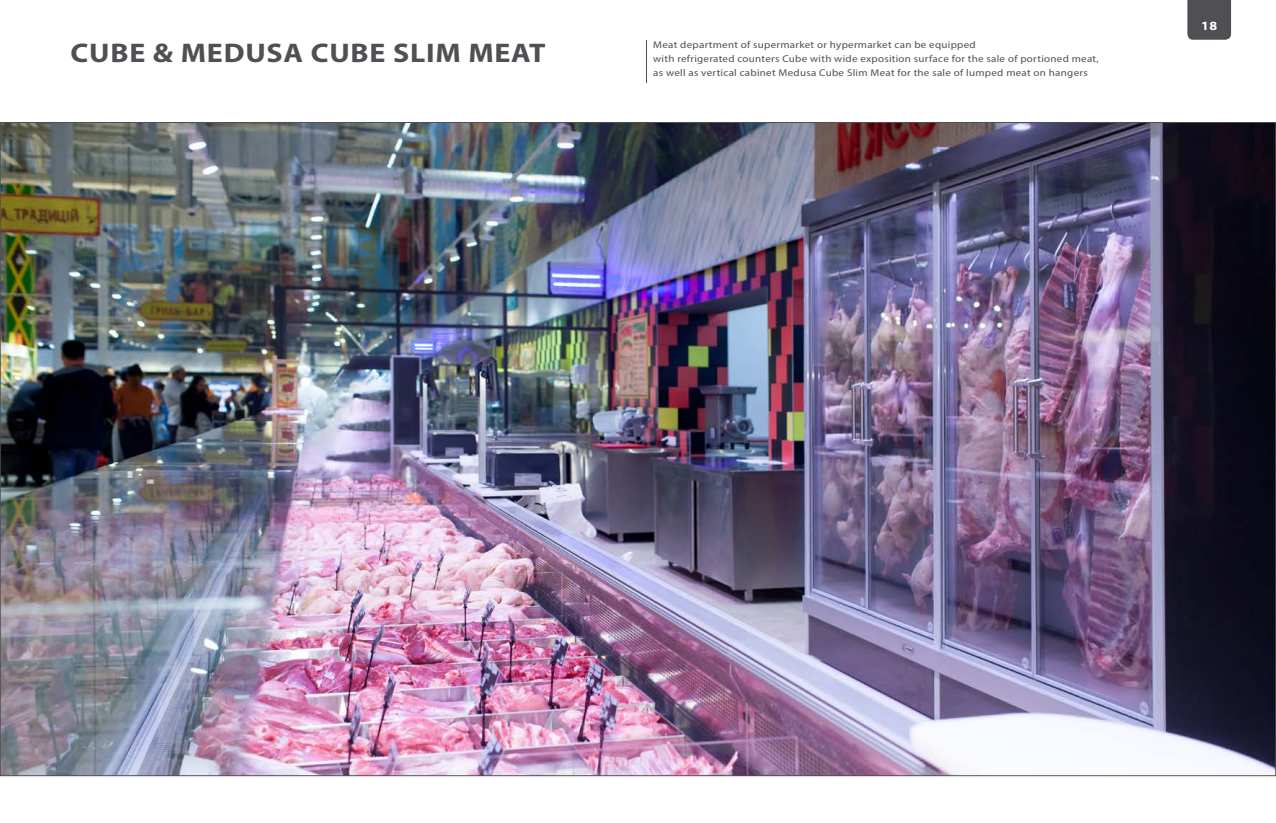
<style>
.page{position:relative;width:1276px;height:823px;background:#fff}
.page>*{position:absolute;margin:0;border:0;box-sizing:border-box;transform-origin:0 0}
.t1{font:700 27px "Myriad Pro";letter-spacing:.025em;color:#504f53;scale:1.11 1}
.t2{font:700 12.6px "Myriad Pro";color:#fff;scale:1.11 1}
.t3{font:9.9px/14px "Myriad Pro";letter-spacing:.025em;color:#504f53;scale:1.11 1}
</style>
<div class="page">
<div style="left:1187px;top:0;width:44px;height:40px;background:#504f53"></div>
<img style="left:2px;top:124px;width:1272px;height:649px">
<hr style="left:646px;top:40px;width:1px;height:42px;background:#504f53">
<h1 class="t1" style="left:71px;top:35px;width:429px">CUBE &amp; MEDUSA CUBE SLIM MEAT</h1>
<p class="t3" style="left:653px;top:37px;width:403px">Meat department of supermarket or hypermarket can be equipped<br>with refrigerated counters Cube with wide exposition surface for the sale of portioned meat, as well as vertical cabinet Medusa Cube Slim Meat for the sale of lumped meat on hangers</p>
<p class="t2" style="left:1201px;top:18px;width:16px">18</p>
</div>
